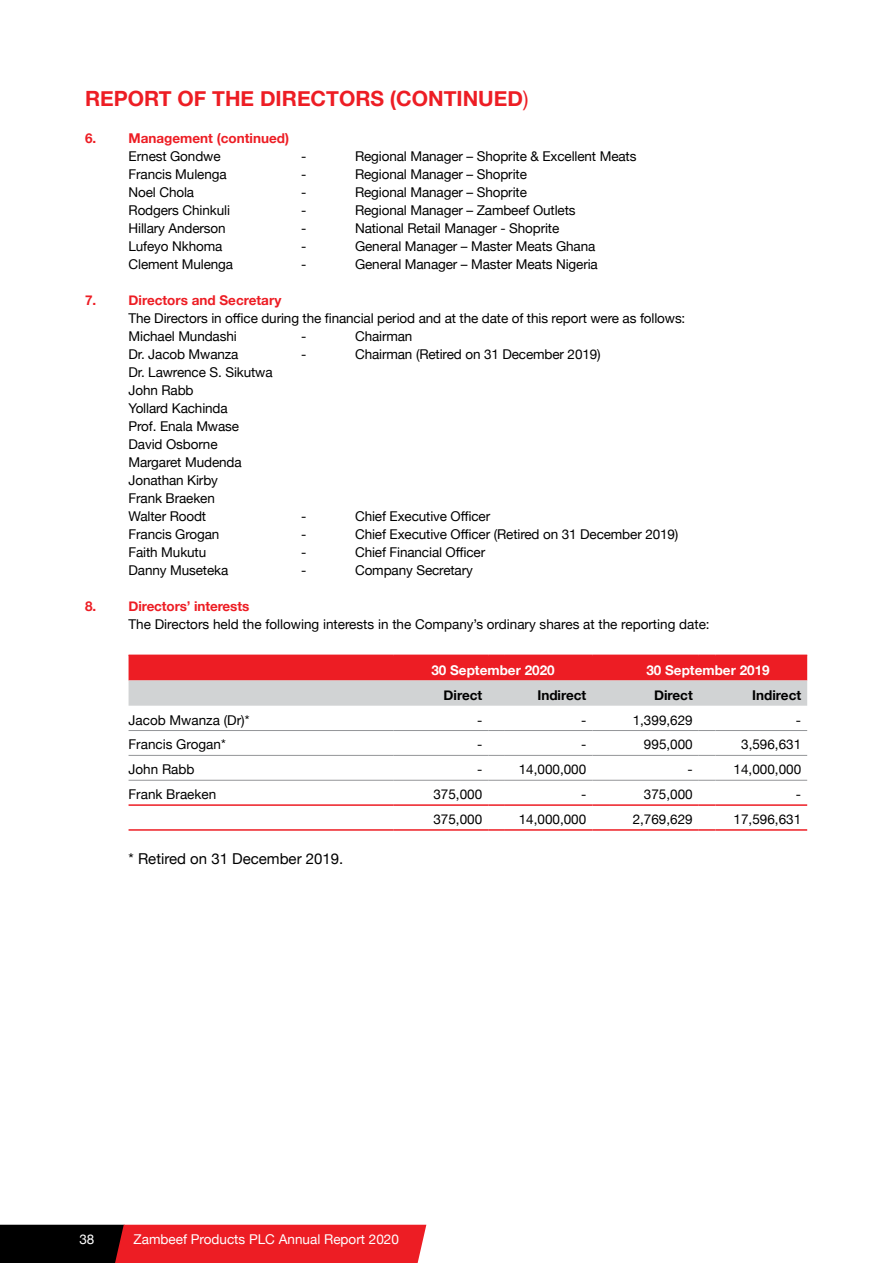
<style>
.page{position:relative;width:893px;height:1263px;background:#fff}
.page>*{position:absolute;margin:0;border:0;box-sizing:border-box;transform-origin:0 0}
.t1{font:700 21px "Helvetica Neue";color:#ed1d24}
.t2{font:15px "Helvetica Neue";color:#000}
.t3{font:13.5px/18px "Helvetica Neue";letter-spacing:-.01em;color:#000}
.t4{font:700 13.5px "Helvetica Neue";color:#ed1d24}
.t5{font:13.5px "Helvetica Neue";color:#fff}
.t6{font:700 13.5px "Helvetica Neue";color:#fff}
.t7{font:700 13.5px "Helvetica Neue";color:#000}
.s1{font-weight:400}
</style>
<div class="page">
<svg style="left:0;top:1225px;width:427px;height:38px;background:#aa171c"></svg>
<svg style="left:129px;top:655px;width:678px;height:51px;background:#df797d"></svg>
<hr style="left:715px;top:655px;width:92px;height:1px;background:#ed1d24">
<hr style="left:129px;top:730px;width:265px;height:1px;background:#939598">
<hr style="left:394px;top:730px;width:94px;height:1px;background:#939598">
<svg style="left:488px;top:730px;width:17px;height:1px"></svg>
<hr style="left:505px;top:730px;width:87px;height:1px;background:#939598">
<svg style="left:592px;top:730px;width:17px;height:1px"></svg>
<hr style="left:609px;top:730px;width:90px;height:1px;background:#939598">
<svg style="left:699px;top:730px;width:16px;height:1px"></svg>
<hr style="left:715px;top:730px;width:92px;height:1px;background:#939598">
<hr style="left:129px;top:755px;width:265px;height:1px;background:#939598">
<hr style="left:394px;top:755px;width:94px;height:1px;background:#939598">
<svg style="left:488px;top:755px;width:17px;height:1px"></svg>
<hr style="left:505px;top:755px;width:87px;height:1px;background:#939598">
<svg style="left:592px;top:755px;width:17px;height:1px"></svg>
<hr style="left:609px;top:755px;width:90px;height:1px;background:#939598">
<svg style="left:699px;top:755px;width:16px;height:1px"></svg>
<hr style="left:715px;top:755px;width:92px;height:1px;background:#939598">
<hr style="left:129px;top:780px;width:265px;height:1px;background:#939598">
<hr style="left:394px;top:780px;width:94px;height:1px;background:#939598">
<svg style="left:488px;top:780px;width:17px;height:1px"></svg>
<hr style="left:505px;top:780px;width:87px;height:1px;background:#939598">
<svg style="left:592px;top:780px;width:17px;height:1px"></svg>
<hr style="left:609px;top:780px;width:90px;height:1px;background:#939598">
<svg style="left:699px;top:780px;width:16px;height:1px"></svg>
<hr style="left:715px;top:780px;width:92px;height:1px;background:#939598">
<hr style="left:129px;top:804px;width:265px;height:2px;background:#ed1d24">
<hr style="left:394px;top:804px;width:94px;height:2px;background:#ed1d24">
<svg style="left:488px;top:804px;width:17px;height:2px"></svg>
<hr style="left:505px;top:804px;width:87px;height:2px;background:#ed1d24">
<svg style="left:592px;top:804px;width:17px;height:2px"></svg>
<hr style="left:609px;top:804px;width:90px;height:2px;background:#ed1d24">
<svg style="left:699px;top:804px;width:16px;height:2px"></svg>
<hr style="left:715px;top:804px;width:92px;height:2px;background:#ed1d24">
<hr style="left:129px;top:829px;width:265px;height:2px;background:#ed1d24">
<hr style="left:394px;top:829px;width:94px;height:2px;background:#ed1d24">
<svg style="left:488px;top:829px;width:17px;height:2px"></svg>
<hr style="left:505px;top:829px;width:87px;height:2px;background:#ed1d24">
<svg style="left:592px;top:829px;width:17px;height:2px"></svg>
<hr style="left:609px;top:829px;width:90px;height:2px;background:#ed1d24">
<svg style="left:699px;top:829px;width:16px;height:2px"></svg>
<hr style="left:715px;top:829px;width:92px;height:2px;background:#ed1d24">
<h1 class="t1" style="left:85px;top:82px;width:445px">REPORT OF THE DIRECTORS (CONTINUED<span class="s1">)</span></h1>
<p class="t4" style="left:85px;top:128px;width:205px">6. Management (continued)</p>
<p class="t3" style="left:129px;top:148px;width:94px">Ernest Gondwe</p>
<p class="t3" style="left:301px;top:148px;width:7px">-</p>
<p class="t3" style="left:355px;top:148px;width:283px">Regional Manager – Shoprite &amp; Excellent Meats</p>
<p class="t3" style="left:129px;top:166px;width:100px">Francis Mulenga</p>
<p class="t3" style="left:301px;top:166px;width:7px">-</p>
<p class="t3" style="left:355px;top:166px;width:173px">Regional Manager – Shoprite</p>
<p class="t3" style="left:129px;top:184px;width:67px">Noel Chola</p>
<p class="t3" style="left:301px;top:184px;width:7px">-</p>
<p class="t3" style="left:355px;top:184px;width:173px">Regional Manager – Shoprite</p>
<p class="t3" style="left:129px;top:202px;width:103px">Rodgers Chinkuli</p>
<p class="t3" style="left:301px;top:202px;width:7px">-</p>
<p class="t3" style="left:355px;top:202px;width:222px">Regional Manager – Zambeef Outlets</p>
<p class="t3" style="left:129px;top:220px;width:99px">Hillary Anderson</p>
<p class="t3" style="left:301px;top:220px;width:7px">-</p>
<p class="t3" style="left:355px;top:220px;width:206px">National Retail Manager - Shoprite</p>
<p class="t3" style="left:129px;top:238px;width:95px">Lufeyo Nkhoma</p>
<p class="t3" style="left:301px;top:238px;width:7px">-</p>
<p class="t3" style="left:355px;top:238px;width:242px">General Manager – Master Meats Ghana</p>
<p class="t3" style="left:129px;top:256px;width:106px">Clement Mulenga</p>
<p class="t3" style="left:301px;top:256px;width:7px">-</p>
<p class="t3" style="left:355px;top:256px;width:244px">General Manager – Master Meats Nigeria</p>
<p class="t4" style="left:85px;top:290px;width:198px">7. Directors and Secretary</p>
<p class="t3" style="left:129px;top:310px;width:558px">The Directors in office during the financial period and at the date of this report were as follows:<br>Michael Mundashi</p>
<p class="t3" style="left:301px;top:328px;width:7px">-</p>
<p class="t3" style="left:355px;top:328px;width:59px">Chairman</p>
<p class="t3" style="left:129px;top:346px;width:111px">Dr. Jacob Mwanza</p>
<p class="t3" style="left:301px;top:346px;width:7px">-</p>
<p class="t3" style="left:355px;top:346px;width:247px">Chairman (Retired on 31 December 2019)</p>
<p class="t3" style="left:129px;top:364px;width:146px">Dr. Lawrence S. Sikutwa<br>John Rabb<br>Yollard Kachinda<br>Prof. Enala Mwase<br>David Osborne<br>Margaret Mudenda<br>Jonathan Kirby<br>Frank Braeken<br>Walter Roodt</p>
<p class="t3" style="left:301px;top:508px;width:7px">-</p>
<p class="t3" style="left:355px;top:508px;width:137px">Chief Executive Officer</p>
<p class="t3" style="left:129px;top:526px;width:92px">Francis Grogan</p>
<p class="t3" style="left:301px;top:526px;width:7px">-</p>
<p class="t3" style="left:355px;top:526px;width:325px">Chief Executive Officer (Retired on 31 December 2019)</p>
<p class="t3" style="left:129px;top:544px;width:79px">Faith Mukutu</p>
<p class="t3" style="left:301px;top:544px;width:7px">-</p>
<p class="t3" style="left:355px;top:544px;width:132px">Chief Financial Officer</p>
<p class="t3" style="left:129px;top:562px;width:101px">Danny Museteka</p>
<p class="t3" style="left:301px;top:562px;width:7px">-</p>
<p class="t3" style="left:355px;top:562px;width:119px">Company Secretary</p>
<p class="t4" style="left:85px;top:596px;width:166px">8. Directors’ interests</p>
<p class="t3" style="left:129px;top:616px;width:583px">The Directors held the following interests in the Company’s ordinary shares at the reporting date:</p>
<p class="t6" style="left:431px;top:659px;width:125px">30 September 2020</p>
<p class="t6" style="left:646px;top:659px;width:125px">30 September 2019</p>
<p class="t7" style="left:443px;top:684px;width:40px">Direct</p>
<p class="t7" style="left:537px;top:684px;width:50px">Indirect</p>
<p class="t7" style="left:654px;top:684px;width:40px">Direct</p>
<p class="t7" style="left:752px;top:684px;width:50px">Indirect</p>
<p class="t3" style="left:129px;top:711px;width:122px">Jacob Mwanza (Dr)*</p>
<p class="t3" style="left:477px;top:711px;width:7px">-</p>
<p class="t3" style="left:581px;top:711px;width:7px">-</p>
<p class="t3" style="left:633px;top:711px;width:62px">1,399,629</p>
<p class="t3" style="left:796px;top:711px;width:7px">-</p>
<p class="t3" style="left:129px;top:736px;width:99px">Francis Grogan*</p>
<p class="t3" style="left:477px;top:736px;width:7px">-</p>
<p class="t3" style="left:581px;top:736px;width:7px">-</p>
<p class="t3" style="left:644px;top:736px;width:50px">995,000</p>
<p class="t3" style="left:741px;top:736px;width:62px">3,596,631</p>
<p class="t3" style="left:129px;top:761px;width:68px">John Rabb</p>
<p class="t3" style="left:477px;top:761px;width:7px">-</p>
<p class="t3" style="left:519px;top:761px;width:69px">14,000,000</p>
<p class="t3" style="left:687px;top:761px;width:7px">-</p>
<p class="t3" style="left:734px;top:761px;width:69px">14,000,000</p>
<p class="t3" style="left:129px;top:786px;width:89px">Frank Braeken</p>
<p class="t3" style="left:433px;top:786px;width:50px">375,000</p>
<p class="t3" style="left:581px;top:786px;width:7px">-</p>
<p class="t3" style="left:644px;top:786px;width:50px">375,000</p>
<p class="t3" style="left:796px;top:786px;width:7px">-</p>
<p class="t3" style="left:433px;top:811px;width:50px">375,000</p>
<p class="t3" style="left:519px;top:811px;width:69px">14,000,000</p>
<p class="t3" style="left:633px;top:811px;width:62px">2,769,629</p>
<p class="t3" style="left:734px;top:811px;width:69px">17,596,631</p>
<p class="t2" style="left:129px;top:847px;width:216px">* Retired on 31 December 2019.</p>
<p class="t5" style="left:79px;top:1229px;width:17px">38</p>
<p class="t5" style="left:134px;top:1229px;width:267px">Zambeef Products PLC Annual Report 2020</p>
</div>
